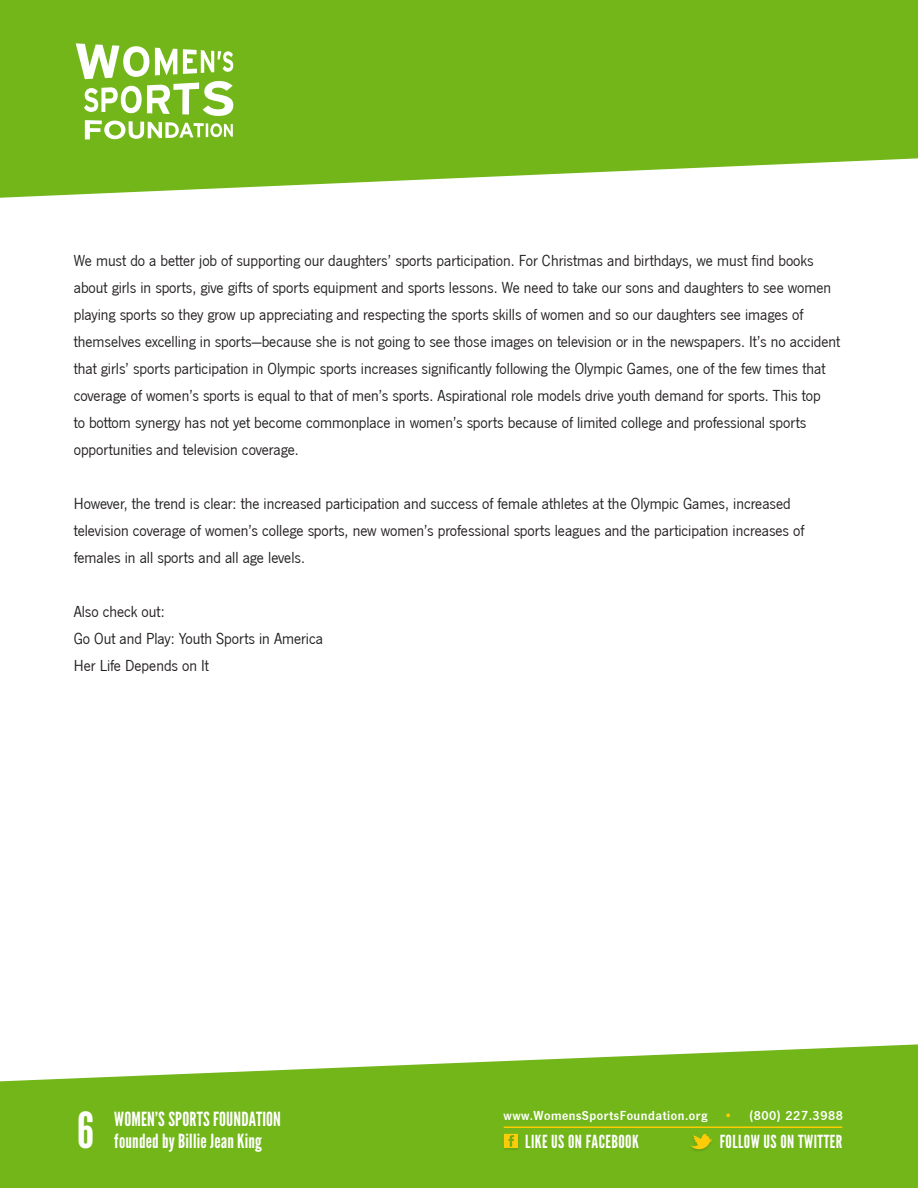
<style>
.page{position:relative;width:918px;height:1188px;background:#fff}
.page>*{position:absolute;margin:0;border:0;box-sizing:border-box;transform-origin:0 0}
.t1{font:49.5px "League Gothic";color:#fff}
.t2{font:19.5px/22.5px "League Gothic";letter-spacing:.01em;color:#fff}
.t3{font:18px "League Gothic";letter-spacing:.025em;color:#fff}
.t4{font:16.5px/27px "News Got";color:#231f20}
.t5{font:13.5px "News Got Dem";letter-spacing:.04em;color:#fff}
.s1{color:#fc0}
</style>
<div class="page">
<svg style="left:0;top:0;width:918px;height:198px;background:#81be32"></svg>
<svg style="left:0;top:1044px;width:918px;height:144px;background:#84bf37"></svg>
<svg style="left:76px;top:43px;width:157px;height:96px"></svg>
<hr style="left:504px;top:1126px;width:338px;height:2px;background:#fc0">
<img style="left:501px;top:1132px;width:20px;height:20px">
<svg style="left:504px;top:1134px;width:14px;height:14px"></svg>
<img style="left:687px;top:1132px;width:29px;height:22px">
<svg style="left:690px;top:1134px;width:23px;height:18px"></svg>
<p class="t4" style="left:74px;top:247px;width:768px">We must do a better job of supporting our daughters’ sports participation. For Christmas and birthdays, we must find books about girls in sports, give gifts of sports equipment and sports lessons. We need to take our sons and daughters to see women playing sports so they grow up appreciating and respecting the sports skills of women and so our daughters see images of themselves excelling in sports—because she is not going to see those images on television or in the newspapers. It’s no accident that girls’ sports participation in Olympic sports increases significantly following the Olympic Games, one of the few times that coverage of women’s sports is equal to that of men’s sports. Aspirational role models drive youth demand for sports. This top<br>to bottom synergy has not yet become commonplace in women’s sports because of limited college and professional sports opportunities and television coverage.</p>
<p class="t4" style="left:74px;top:490px;width:732px">However, the trend is clear: the increased participation and success of female athletes at the Olympic Games, increased television coverage of women’s college sports, new women’s professional sports leagues and the participation increases of females in all sports and all age levels.</p>
<p class="t4" style="left:74px;top:598px;width:92px">Also check out:</p>
<p class="t4" style="left:74px;top:625px;width:251px">Go Out and Play: Youth Sports in America</p>
<p class="t4" style="left:74px;top:652px;width:137px">Her Life Depends on It</p>
<h1 class="t1" style="left:77px;top:1102px;width:18px">6</h1>
<p class="t2" style="left:114px;top:1108px;width:168px">WOMEN’S SPORTS FOUNDATION founded by Billie Jean King</p>
<p class="t5" style="left:503px;top:1108px;width:341px">www.WomensSportsFoundation.org <span class="s1">•</span> (800) 227.3988</p>
<p class="t3" style="left:525px;top:1131px;width:115px">LIKE US ON FACEBOOK</p>
<p class="t3" style="left:720px;top:1131px;width:124px">FOLLOW US ON TWITTER</p>
</div>
